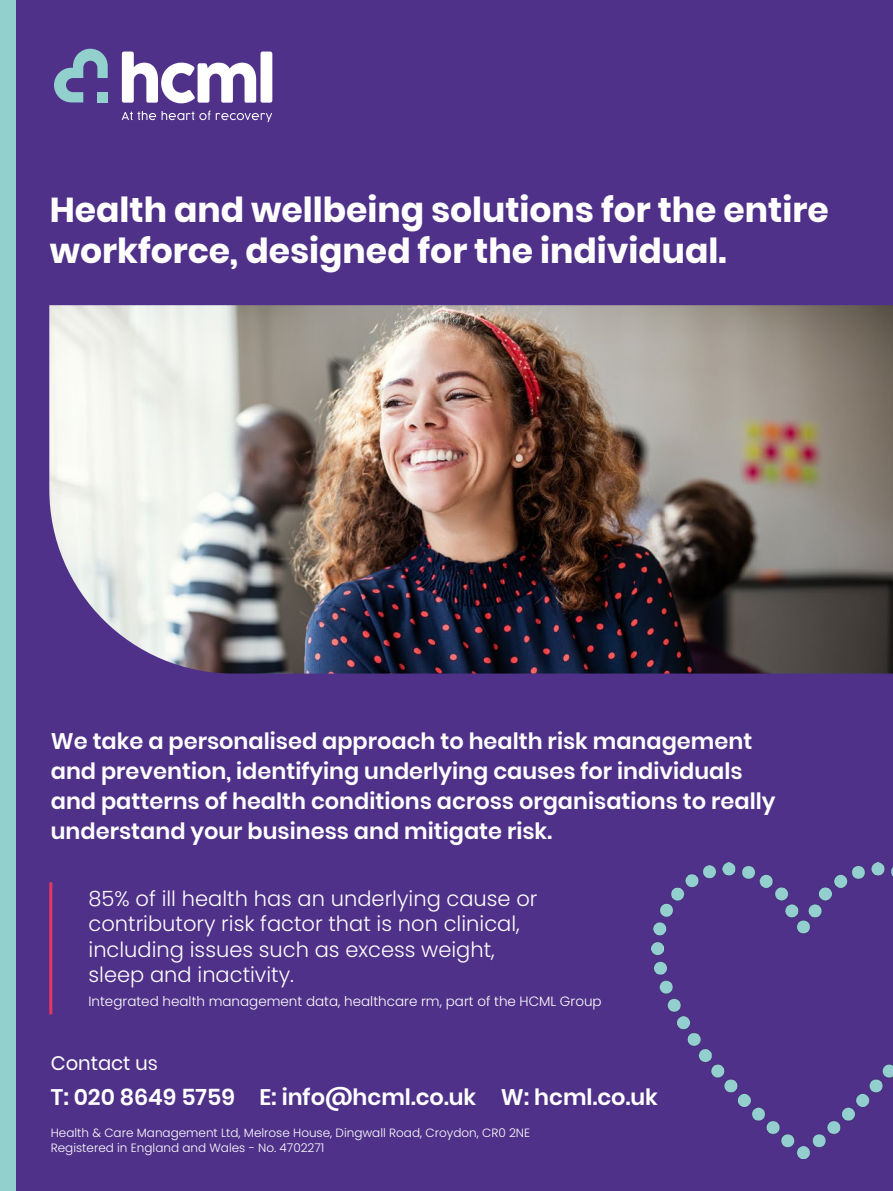
<style>
.page{position:relative;width:893px;height:1191px;background:#fff}
.page>*{position:absolute;margin:0;border:0;box-sizing:border-box;transform-origin:0 0}
.t1{font:700 34.5px/41.4px "Poppins";color:#fff}
.t2{font:600 22.5px/30px "Poppins";color:#fff}
.t3{font:300 21px/25.2px "Poppins";color:#fff}
.t4{font:19.5px "Poppins";color:#fff}
.t5{font:300 13.5px "Poppins";color:#fff}
.t6{font:300 12px/14.4px "Poppins";color:#fff}
</style>
<div class="page">
<div style="left:16px;top:0;width:877px;height:1191px;background:#4f3189"></div>
<div style="left:0;top:0;width:16px;height:1191px;background:#92d0ce"></div>
<svg style="left:54px;top:49px;width:54px;height:53px"></svg>
<svg style="left:122px;top:52px;width:150px;height:51px"></svg>
<svg style="left:122px;top:111px;width:34px;height:9px"></svg>
<svg style="left:162px;top:110px;width:110px;height:12px"></svg>
<hr style="left:49px;top:882px;width:3px;height:132px;background:#e8375e">
<img style="left:652px;top:863px;width:241px;height:295px">
<img style="left:49px;top:305px;width:844px;height:368px">
<h1 class="t1" style="left:50px;top:189px;width:780px">Health and wellbeing solutions for the entire workforce, designed for the individual.</h1>
<p class="t2" style="left:51px;top:726px;width:726px">We take a personalised approach to health risk management and prevention, identifying underlying causes for individuals and patterns of health conditions across organisations to really understand your business and mitigate risk.</p>
<p class="t3" style="left:89px;top:886px;width:450px">85% of ill health has an underlying cause or contributory risk factor that is non clinical, including issues such as excess weight, sleep and inactivity.</p>
<p class="t5" style="left:89px;top:993px;width:515px">Integrated health management data, healthcare rm, part of the HCML Group</p>
<p class="t4" style="left:51px;top:1051px;width:109px">Contact us</p>
<p class="t2" style="left:51px;top:1081px;width:609px">T: 020 8649 5759 E: info@hcml.co.uk W: hcml.co.uk</p>
<p class="t6" style="left:51px;top:1126px;width:481px">Health &amp; Care Management Ltd, Melrose House, Dingwall Road, Croydon, CR0 2NE<br>Registered in England and Wales - No. 4702271</p>
</div>
